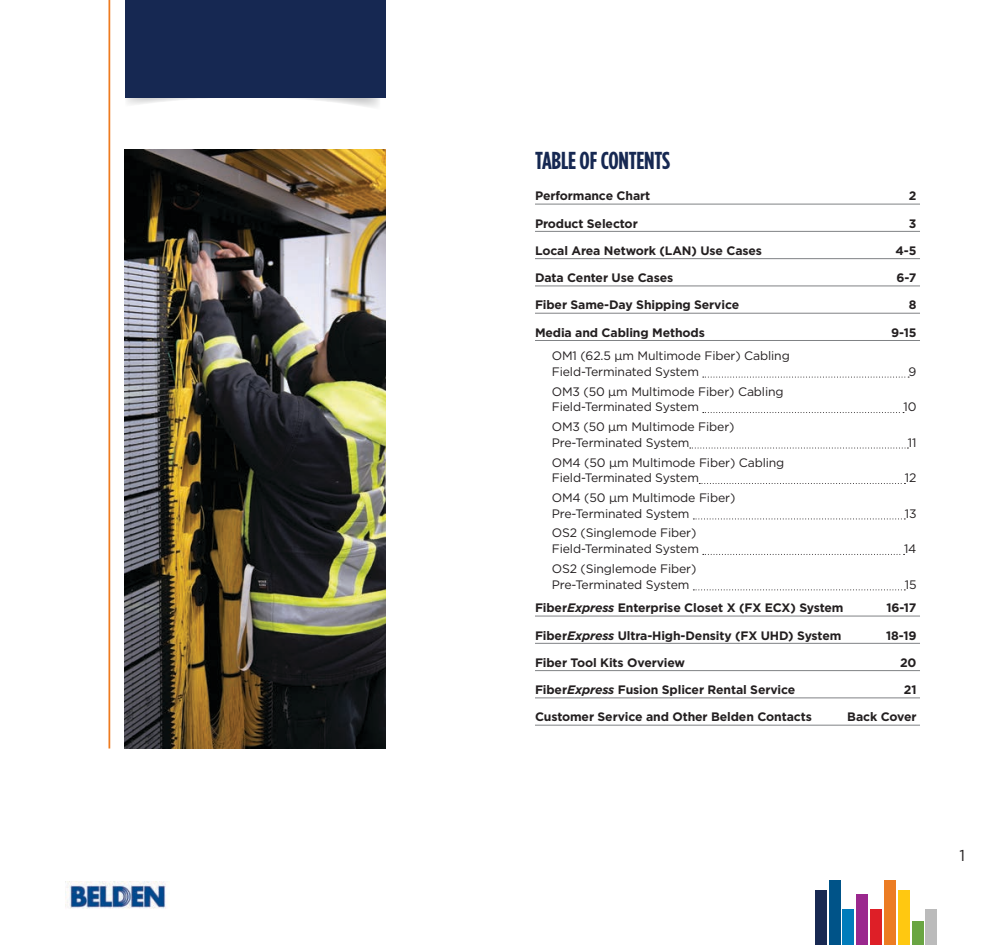
<style>
.page{position:relative;width:1008px;height:945px;background:#fff}
.page>*{position:absolute;margin:0;border:0;box-sizing:border-box;transform-origin:0 0}
.Table_Title{font:700 24.5px "Gotham Condensed";letter-spacing:-.01em;color:#162852}
.t1{font:15.75px "Gotham";color:#231f20}
.TOC1__section_header{font:700 12.25px "Gotham";letter-spacing:-.01em;color:#231f20}
.TOC2__section_subhea{font:12.25px/15.8px "Gotham";letter-spacing:-.01em;color:#231f20}
.s1{font-style:italic}
</style>
<div class="page">
<div style="left:815px;top:890px;width:12px;height:55px;background:#182952"></div>
<div style="left:829px;top:880px;width:11px;height:65px;background:#005388"></div>
<div style="left:843px;top:909px;width:11px;height:36px;background:#017cbb"></div>
<div style="left:856px;top:895px;width:12px;height:50px;background:#9a288e"></div>
<div style="left:870px;top:910px;width:12px;height:35px;background:#de1f27"></div>
<div style="left:884px;top:880px;width:12px;height:65px;background:#ec7c23"></div>
<div style="left:898px;top:890px;width:12px;height:55px;background:#ffc811"></div>
<div style="left:912px;top:921px;width:11px;height:24px;background:#6aa543"></div>
<div style="left:926px;top:909px;width:11px;height:36px;background:#bbb"></div>
<img style="left:65px;top:882px;width:101px;height:27px">
<svg style="left:125px;top:97px;width:256px;height:10px"></svg>
<div style="left:125px;top:0;width:261px;height:97px;background:#162852"></div>
<hr style="left:535px;top:204px;width:385px;height:1px;background:#808285">
<hr style="left:535px;top:231px;width:385px;height:1px;background:#808285">
<hr style="left:535px;top:258px;width:385px;height:1px;background:#808285">
<hr style="left:535px;top:285px;width:385px;height:1px;background:#808285">
<hr style="left:535px;top:313px;width:385px;height:1px;background:#808285">
<hr style="left:535px;top:340px;width:385px;height:1px;background:#808285">
<svg style="left:703px;top:377px;width:206px;height:1px"></svg>
<svg style="left:703px;top:412px;width:201px;height:1px"></svg>
<svg style="left:690px;top:448px;width:218px;height:1px"></svg>
<svg style="left:699px;top:483px;width:206px;height:1px"></svg>
<svg style="left:693px;top:519px;width:212px;height:1px"></svg>
<svg style="left:703px;top:554px;width:202px;height:1px"></svg>
<svg style="left:693px;top:589px;width:212px;height:1px"></svg>
<hr style="left:535px;top:616px;width:385px;height:1px;background:#808285">
<hr style="left:535px;top:643px;width:385px;height:1px;background:#808285">
<hr style="left:535px;top:670px;width:385px;height:1px;background:#808285">
<hr style="left:535px;top:697px;width:385px;height:1px;background:#808285">
<hr style="left:535px;top:725px;width:385px;height:1px;background:#808285">
<img style="left:125px;top:149px;width:261px;height:600px">
<hr style="left:108px;top:0;width:2px;height:749px;background:#ee7b1f">
<p class="Table_Title" style="left:535px;top:146px;width:137px">TABLE OF CONTENTS</p>
<p class="TOC1__section_header" style="left:535px;top:188px;width:117px">Performance Chart</p>
<p class="TOC1__section_header" style="left:909px;top:188px;width:9px">2</p>
<p class="TOC1__section_header" style="left:535px;top:215px;width:104px">Product Selector</p>
<p class="TOC1__section_header" style="left:909px;top:215px;width:9px">3</p>
<p class="TOC1__section_header" style="left:535px;top:242px;width:229px">Local Area Network (LAN) Use Cases</p>
<p class="TOC1__section_header" style="left:896px;top:242px;width:22px">4-5</p>
<p class="TOC1__section_header" style="left:535px;top:270px;width:140px">Data Center Use Cases</p>
<p class="TOC1__section_header" style="left:897px;top:270px;width:21px">6-7</p>
<p class="TOC1__section_header" style="left:535px;top:297px;width:206px">Fiber Same-Day Shipping Service</p>
<p class="TOC1__section_header" style="left:909px;top:297px;width:9px">8</p>
<p class="TOC1__section_header" style="left:535px;top:324px;width:171px">Media and Cabling Methods</p>
<p class="TOC1__section_header" style="left:891px;top:324px;width:27px">9-15</p>
<p class="TOC2__section_subhea" style="left:552px;top:348px;width:240px">OM1 (62.5 μm Multimode Fiber) Cabling<br>Field-Terminated System</p>
<p class="TOC2__section_subhea" style="left:909px;top:363px;width:9px">9</p>
<p class="TOC2__section_subhea" style="left:552px;top:383px;width:233px">OM3 (50 μm Multimode Fiber) Cabling<br>Field-Terminated System</p>
<p class="TOC2__section_subhea" style="left:552px;top:419px;width:184px">OM3 (50 μm Multimode Fiber)<br>Pre-Terminated System</p>
<p class="TOC2__section_subhea" style="left:552px;top:454px;width:234px">OM4 (50 μm Multimode Fiber) Cabling<br>Field-Terminated System</p>
<p class="TOC2__section_subhea" style="left:552px;top:490px;width:185px">OM4 (50 μm Multimode Fiber)<br>Pre-Terminated System</p>
<p class="TOC2__section_subhea" style="left:552px;top:525px;width:149px">OS2 (Singlemode Fiber)<br>Field-Terminated System</p>
<p class="TOC2__section_subhea" style="left:552px;top:560px;width:146px">OS2 (Singlemode Fiber)<br>Pre-Terminated System</p>
<p class="TOC2__section_subhea" style="left:903px;top:399px;width:15px">10</p>
<p class="TOC2__section_subhea" style="left:908px;top:434px;width:10px">11</p>
<p class="TOC2__section_subhea" style="left:905px;top:470px;width:13px">12</p>
<p class="TOC2__section_subhea" style="left:905px;top:505px;width:13px">13</p>
<p class="TOC2__section_subhea" style="left:904px;top:541px;width:14px">14</p>
<p class="TOC2__section_subhea" style="left:905px;top:576px;width:13px">15</p>
<p class="TOC1__section_header" style="left:535px;top:600px;width:310px">Fiber<span class="s1">Express</span> Enterprise Closet X (FX ECX) System</p>
<p class="TOC1__section_header" style="left:886px;top:600px;width:32px">16-17</p>
<p class="TOC1__section_header" style="left:535px;top:627px;width:308px">Fiber<span class="s1">Express</span> Ultra-High-Density (FX UHD) System</p>
<p class="TOC1__section_header" style="left:886px;top:627px;width:32px">18-19</p>
<p class="TOC1__section_header" style="left:535px;top:654px;width:152px">Fiber Tool Kits Overview</p>
<p class="TOC1__section_header" style="left:900px;top:654px;width:18px">20</p>
<p class="TOC1__section_header" style="left:535px;top:682px;width:262px">Fiber<span class="s1">Express</span> Fusion Splicer Rental Service</p>
<p class="TOC1__section_header" style="left:904px;top:682px;width:14px">21</p>
<p class="TOC1__section_header" style="left:535px;top:709px;width:278px">Customer Service and Other Belden Contacts</p>
<p class="TOC1__section_header" style="left:847px;top:709px;width:71px">Back Cover</p>
<p class="t1" style="left:960px;top:845px;width:7px">1</p>
</div>
